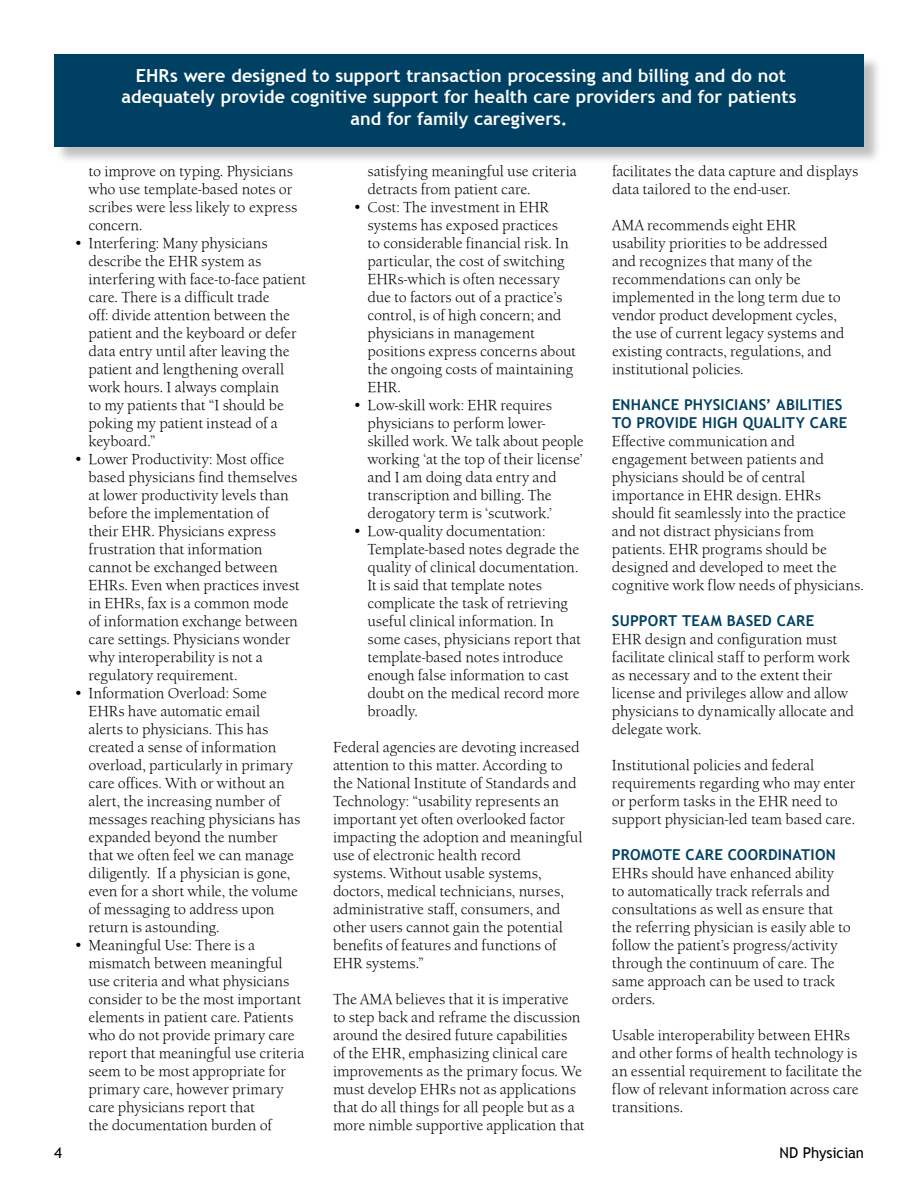
<style>
.page{position:relative;width:918px;height:1188px;background:#fff}
.page>*{position:absolute;margin:0;border:0;box-sizing:border-box;transform-origin:0 0}
.t1{font:700 18px/21.6px "Trebuchet MS";color:#fff;text-align:center}
.t2{font:15px/18px "Berkeley Old ITCTT Book";letter-spacing:-.005em;color:#000}
.t3{font:700 15px "Trebuchet MS";letter-spacing:.015em;color:#004062}
.t4{font:15px "Trebuchet MS";letter-spacing:-.01em;color:#000}
</style>
<div class="page">
<div style="left:55px;top:55px;width:827px;height:109px;background:#000;opacity:.25"></div>
<div style="left:54px;top:54px;width:810px;height:92px;background:#004062"></div>
<p class="t1" style="left:121px;top:65px;width:676px">EHRs were designed to support transaction processing and billing and do not adequately provide cognitive support for health care providers and for patients and for family caregivers.</p>
<p class="t2" style="left:88px;top:162px;width:210px">to improve on typing. Physicians who use template-based notes or scribes were less likely to express concern.</p>
<p class="t2" style="left:88px;top:234px;width:219px;text-indent:-15px">• Interfering: Many physicians describe the EHR system as interfering with face-to-face patient care. There is a difficult trade<br>off: divide attention between the patient and the keyboard or defer data entry until after leaving the patient and lengthening overall work hours. I always complain<br>to my patients that “I should be poking my patient instead of a keyboard.”</p>
<p class="t2" style="left:88px;top:450px;width:213px;text-indent:-15px">• Lower Productivity: Most office based physicians find themselves at lower productivity levels than before the implementation of their EHR. Physicians express frustration that information cannot be exchanged between<br>EHRs. Even when practices invest in EHRs, fax is a common mode of information exchange between care settings. Physicians wonder why interoperability is not a regulatory requirement.</p>
<p class="t2" style="left:88px;top:684px;width:213px;text-indent:-15px">• Information Overload: Some<br>EHRs have automatic email<br>alerts to physicians. This has created a sense of information overload, particularly in primary care offices. With or without an alert, the increasing number of messages reaching physicians has expanded beyond the number that we often feel we can manage diligently. If a physician is gone, even for a short while, the volume of messaging to address upon return is astounding.</p>
<p class="t2" style="left:88px;top:936px;width:217px;text-indent:-15px">• Meaningful Use: There is a mismatch between meaningful use criteria and what physicians consider to be the most important elements in patient care. Patients who do not provide primary care report that meaningful use criteria seem to be most appropriate for primary care, however primary care physicians report that<br>the documentation burden of</p>
<p class="t2" style="left:368px;top:162px;width:211px">satisfying meaningful use criteria detracts from patient care.</p>
<p class="t2" style="left:368px;top:198px;width:210px;text-indent:-15px">• Cost: The investment in EHR systems has exposed practices<br>to considerable financial risk. In particular, the cost of switching<br>EHRs-which is often necessary due to factors out of a practice’s control, is of high concern; and physicians in management positions express concerns about the ongoing costs of maintaining<br>EHR.</p>
<p class="t2" style="left:368px;top:396px;width:218px;text-indent:-15px">• Low-skill work: EHR requires physicians to perform lower&shy;skilled work. We talk about people working ‘at the top of their license’ and I am doing data entry and transcription and billing. The derogatory term is ‘scutwork.’</p>
<p class="t2" style="left:367px;top:522px;width:215px;text-indent:-15px">• Low-quality documentation:<br>Template-based notes degrade the quality of clinical documentation.<br>It is said that template notes complicate the task of retrieving useful clinical information. In some cases, physicians report that template-based notes introduce enough false information to cast doubt on the medical record more broadly.</p>
<p class="t2" style="left:333px;top:738px;width:251px">Federal agencies are devoting increased attention to this matter. According to the National Institute of Standards and Technology: “usability represents an important yet often overlooked factor impacting the adoption and meaningful use of electronic health record<br>systems. Without usable systems, doctors, medical technicians, nurses, administrative staff, consumers, and other users cannot gain the potential benefits of features and functions of EHR systems.”</p>
<p class="t2" style="left:333px;top:990px;width:253px">The AMA believes that it is imperative to step back and reframe the discussion around the desired future capabilities<br>of the EHR, emphasizing clinical care improvements as the primary focus. We must develop EHRs not as applications that do all things for all people but as a more nimble supportive application that</p>
<p class="t2" style="left:612px;top:162px;width:248px">facilitates the data capture and displays data tailored to the end-user.</p>
<p class="t2" style="left:612px;top:216px;width:234px">AMA recommends eight EHR usability priorities to be addressed and recognizes that many of the recommendations can only be implemented in the long term due to vendor product development cycles, the use of current legacy systems and existing contracts, regulations, and institutional policies.</p>
<p class="t3" style="left:612px;top:395px;width:20px">Enhance</p>
<p class="t3" style="left:684px;top:395px;width:38px">Physicians</p>
<p class="t3" style="left:766px;top:395px;width:37px">’ Abilities</p>
<p class="t3" style="left:612px;top:413px;width:63px">to Provide</p>
<p class="t3" style="left:702px;top:413px;width:61px">High Qualit</p>
<p class="t3" style="left:796px;top:413px;width:34px">y Care</p>
<p class="t2" style="left:612px;top:432px;width:254px">Effective communication and engagement between patients and physicians should be of central importance in EHR design. EHRs should fit seamlessly into the practice and not distract physicians from patients. EHR programs should be designed and developed to meet the cognitive work flow needs of physicians.</p>
<p class="t3" style="left:612px;top:611px;width:18px">Supp</p>
<p class="t3" style="left:648px;top:611px;width:55px">ort Team</p>
<p class="t3" style="left:727px;top:611px;width:10px">Based</p>
<p class="t3" style="left:777px;top:611px;width:20px">Care</p>
<p class="t2" style="left:612px;top:630px;width:244px">EHR design and configuration must facilitate clinical staff to perform work as necessary and to the extent their license and privileges allow and allow physicians to dynamically allocate and delegate work.</p>
<p class="t2" style="left:612px;top:756px;width:245px">Institutional policies and federal requirements regarding who may enter or perform tasks in the EHR need to support physician-led team based care.</p>
<p class="t3" style="left:612px;top:845px;width:94px">Promote Care</p>
<p class="t3" style="left:728px;top:845px;width:40px">Coordinati</p>
<p class="t3" style="left:815px;top:845px;width:20px">on</p>
<p class="t2" style="left:612px;top:864px;width:240px">EHRs should have enhanced ability<br>to automatically track referrals and consultations as well as ensure that the referring physician is easily able to follow the patient’s progress/activity through the continuum of care. The same approach can be used to track orders.</p>
<p class="t2" style="left:612px;top:1026px;width:252px">Usable interoperability between EHRs and other forms of health technology is an essential requirement to facilitate the flow of relevant information across care transitions.</p>
<p class="t4" style="left:54px;top:1144px;width:9px">4</p>
<p class="t4" style="left:779px;top:1144px;width:86px">ND Physician</p>
</div>
